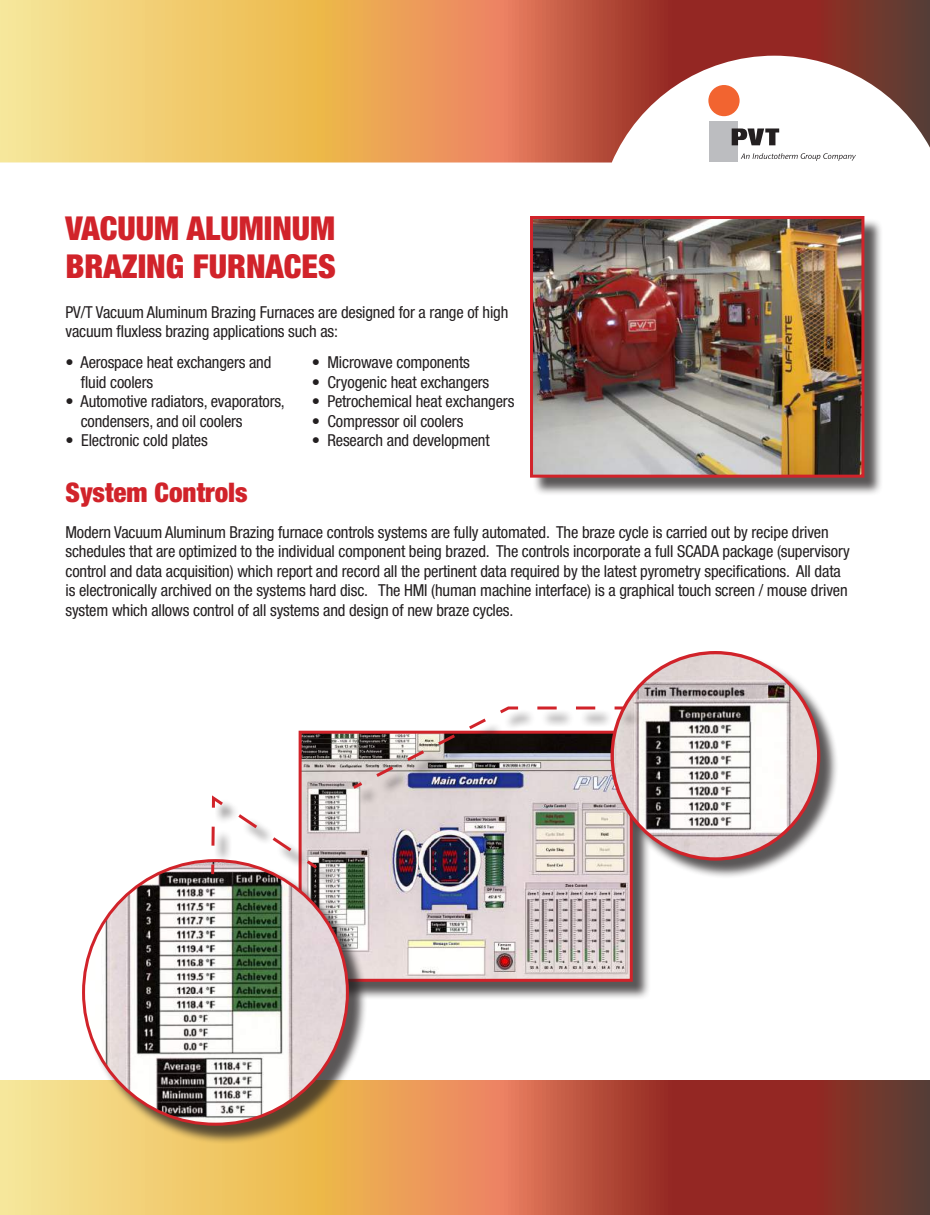
<style>
.page{position:relative;width:930px;height:1215px;background:#fff}
.page>*{position:absolute;margin:0;border:0;box-sizing:border-box;transform-origin:0 0}
.t1{font:900 condensed 33px/37.5px "Helvetica Neue";color:#d1232a}
.t2{font:900 condensed 27px "Helvetica Neue";color:#d1232a}
.t3{font:condensed 16.5px/19.5px "Helvetica Neue";letter-spacing:-.01em;color:#231f20}
</style>
<div class="page">
<svg style="left:0;top:1080px;width:929px;height:135px;background:#c2764b"></svg>
<svg style="left:0;top:0;width:929px;height:44px;background:#c9824f"></svg>
<svg style="left:0;top:44px;width:929px;height:119px"></svg>
<div style="left:708px;top:85px;width:31px;height:31px;background:#f26430;border-radius:50%"></div>
<div style="left:709px;top:121px;width:28px;height:40px;background:#bcbdc0"></div>
<svg style="left:731px;top:129px;width:47px;height:16px"></svg>
<svg style="left:740px;top:153px;width:115px;height:8px"></svg>
<div style="left:301px;top:733px;width:350px;height:267px;background:#231f20;opacity:.75"></div>
<img style="left:302px;top:735px;width:326px;height:243px">
<div style="left:298px;top:731px;width:334px;height:251px;border:3px solid #d1232a"></div>
<div style="left:84px;top:861px;width:283px;height:283px;background:#231f20;opacity:.75"></div>
<img style="left:83px;top:861px;width:264px;height:263px;border-radius:132px">
<div style="left:612px;top:653px;width:226px;height:226px;background:#231f20;opacity:.75"></div>
<img style="left:612px;top:653px;width:206px;height:206px;border-radius:103px">
<div style="left:355px;top:709px;width:286px;height:97px;background:#231f20;opacity:.75"></div>
<img style="left:349px;top:705px;width:278px;height:87px">
<div style="left:532px;top:218px;width:350px;height:278px;background:#231f20;opacity:.75"></div>
<img style="left:534px;top:220px;width:326px;height:254px">
<div style="left:530px;top:216px;width:334px;height:262px;border:3px solid #d1232a"></div>
<div style="left:213px;top:798px;width:121px;height:93px;background:#231f20;opacity:.75"></div>
<svg style="left:209px;top:793px;width:111px;height:84px"></svg>
<h1 class="t1" style="left:65px;top:209px;width:272px">VACUUM ALUMINUM<br>BRAZING FURNACES</h1>
<p class="t3" style="left:65px;top:302px;width:444px">PV/T Vacuum Aluminum Brazing Furnaces are designed for a range of high vacuum fluxless brazing applications such as:</p>
<p class="t3" style="left:312px;top:353px;width:159px">• Microwave components</p>
<p class="t3" style="left:312px;top:372px;width:179px">• Cryogenic heat exchangers</p>
<p class="t3" style="left:312px;top:392px;width:204px">• Petrochemical heat exchangers</p>
<p class="t3" style="left:312px;top:411px;width:153px">• Compressor oil coolers</p>
<p class="t3" style="left:312px;top:431px;width:179px">• Research and development</p>
<p class="t3" style="left:81px;top:353px;width:192px;text-indent:-15px">• Aerospace heat exchangers and fluid coolers</p>
<p class="t3" style="left:81px;top:392px;width:206px;text-indent:-15px">• Automotive radiators, evaporators, condensers, and oil coolers</p>
<p class="t3" style="left:65px;top:431px;width:144px">• Electronic cold plates</p>
<h2 class="t2" style="left:65px;top:476px;width:184px">System Controls</h2>
<p class="t3" style="left:65px;top:522px;width:785px">Modern Vacuum Aluminum Brazing furnace controls systems are fully automated. The braze cycle is carried out by recipe driven schedules that are optimized to the individual component being brazed. The controls incorporate a full SCADA package (supervisory control and data acquisition) which report and record all the pertinent data required by the latest pyrometry specifications. All data is electronically archived on the systems hard disc. The HMI (human machine interface) is a graphical touch screen / mouse driven system which allows control of all systems and design of new braze cycles.</p>
</div>
